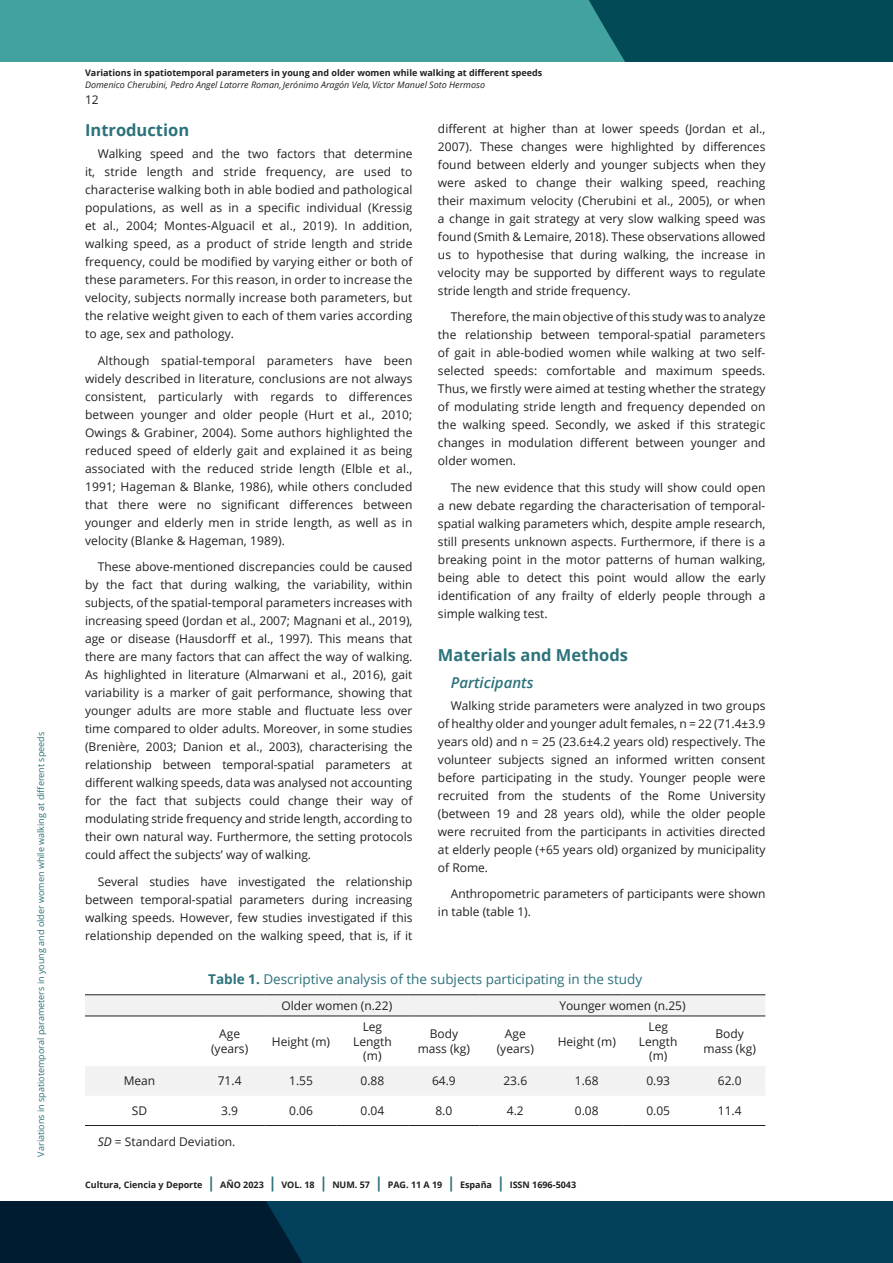
<style>
.page{position:relative;width:893px;height:1263px;background:#fff}
.page>*{position:absolute;margin:0;border:0;box-sizing:border-box;transform-origin:0 0}
.subtitulo_H3{font:700 16.5px "Open Sans";color:#2c727a}
.subtitulo_2_H3{font:italic 600 15px "Open Sans";color:#2c727a}
.subtitulo_3_H3{font:13.5px "Open Sans";color:#2c727a}
.Cuerpo_de_texto_P{font:12px/18px "Open Sans";color:#231f20;text-align:justify}
.Cuerpo_tablas{font:12px/14.4px "Open Sans";color:#231f20;text-align:center}
.t1{font:700 9px "Open Sans";color:#231f20}
.t2{font:9px "Open Sans";color:#2c727a}
.t3{font:italic 9px "Open Sans";color:#231f20}
.s1{font-weight:700}
.s2{font-style:italic}
.s3{font-size:15px;color:#2c727a}
</style>
<div class="page">
<svg style="left:0;top:1201px;width:893px;height:62px;background:#02344e"></svg>
<div style="left:0;top:0;width:893px;height:62px;background:#41a29f"></div>
<div style="left:589px;top:0;width:304px;height:62px;background:#024a56"></div>
<svg style="left:85px;top:995px;width:680px;height:100px;fill:#f2f2f2"></svg>
<hr style="left:85px;top:994px;width:109px;height:1px;background:#231f20">
<hr style="left:194px;top:994px;width:71px;height:1px;background:#231f20">
<hr style="left:265px;top:994px;width:72px;height:1px;background:#231f20">
<hr style="left:337px;top:994px;width:71px;height:1px;background:#231f20">
<hr style="left:408px;top:994px;width:72px;height:1px;background:#231f20">
<hr style="left:480px;top:994px;width:71px;height:1px;background:#231f20">
<hr style="left:551px;top:994px;width:71px;height:1px;background:#231f20">
<hr style="left:622px;top:994px;width:72px;height:1px;background:#231f20">
<hr style="left:694px;top:994px;width:71px;height:1px;background:#231f20">
<hr style="left:85px;top:1015px;width:109px;height:1px;background:#231f20">
<hr style="left:194px;top:1015px;width:71px;height:1px;background:#231f20">
<hr style="left:265px;top:1015px;width:72px;height:1px;background:#231f20">
<hr style="left:337px;top:1015px;width:71px;height:1px;background:#231f20">
<hr style="left:408px;top:1015px;width:72px;height:1px;background:#231f20">
<hr style="left:480px;top:1015px;width:71px;height:1px;background:#231f20">
<hr style="left:551px;top:1015px;width:71px;height:1px;background:#231f20">
<hr style="left:622px;top:1015px;width:72px;height:1px;background:#231f20">
<hr style="left:694px;top:1015px;width:71px;height:1px;background:#231f20">
<hr style="left:85px;top:1125px;width:109px;height:1px;background:#231f20">
<hr style="left:194px;top:1125px;width:71px;height:1px;background:#231f20">
<hr style="left:265px;top:1125px;width:72px;height:1px;background:#231f20">
<hr style="left:337px;top:1125px;width:71px;height:1px;background:#231f20">
<hr style="left:408px;top:1125px;width:72px;height:1px;background:#231f20">
<hr style="left:480px;top:1125px;width:71px;height:1px;background:#231f20">
<hr style="left:551px;top:1125px;width:71px;height:1px;background:#231f20">
<hr style="left:622px;top:1125px;width:72px;height:1px;background:#231f20">
<hr style="left:694px;top:1125px;width:71px;height:1px;background:#231f20">
<p class="t2" style="left:35px;top:1156px;width:426px;rotate:-90deg">Variations in spatiotemporal parameters in young and older women while walking at different speeds</p>
<p class="t1" style="left:85px;top:67px;width:459px">Variations in spatiotemporal parameters in young and older women while walking at different speeds</p>
<p class="t3" style="left:85px;top:79px;width:401px">Domenico Cherubini, Pedro Angel Latorre Roman, Jerónimo Aragón Vela, Víctor Manuel Soto Hermoso</p>
<p class="Cuerpo_de_texto_P" style="left:85px;top:90px;width:15px">12</p>
<p class="Cuerpo_de_texto_P" style="left:438px;top:119px;width:329px">different at higher than at lower speeds (Jordan et al., 2007). These changes were highlighted by differences found between elderly and younger subjects when they were asked to change their walking speed, reaching their maximum velocity (Cherubini et al., 2005), or when a change in gait strategy at very slow walking speed was found (Smith &amp; Lemaire, 2018). These observations allowed us to hypothesise that during walking, the increase in velocity may be supported by different ways to regulate stride length and stride frequency.</p>
<p class="Cuerpo_de_texto_P" style="left:438px;top:307px;width:329px;text-indent:13px">Therefore, the main objective of this study was to analyze the relationship between temporal-spatial parameters of gait in able-bodied women while walking at two self&shy;selected speeds: comfortable and maximum speeds.<br>Thus, we firstly were aimed at testing whether the strategy of modulating stride length and frequency depended on the walking speed. Secondly, we asked if this strategic changes in modulation different between younger and older women.</p>
<p class="Cuerpo_de_texto_P" style="left:438px;top:478px;width:329px;text-indent:13px">The new evidence that this study will show could open a new debate regarding the characterisation of temporal&shy;spatial walking parameters which, despite ample research, still presents unknown aspects. Furthermore, if there is a breaking point in the motor patterns of human walking, being able to detect this point would allow the early identification of any frailty of elderly people through a simple walking test.</p>
<p class="subtitulo_H3" style="left:438px;top:643px;width:192px">Materials and Methods</p>
<p class="subtitulo_2_H3" style="left:451px;top:672px;width:84px">Participants</p>
<p class="Cuerpo_de_texto_P" style="left:438px;top:696px;width:329px;text-indent:13px">Walking stride parameters were analyzed in two groups of healthy older and younger adult females, n = 22 (71.4±3.9 years old) and n = 25 (23.6±4.2 years old) respectively. The volunteer subjects signed an informed written consent before participating in the study. Younger people were recruited from the students of the Rome University (between 19 and 28 years old), while the older people were recruited from the participants in activities directed at elderly people (+65 years old) organized by municipality of Rome.</p>
<p class="Cuerpo_de_texto_P" style="left:438px;top:885px;width:329px;text-indent:13px">Anthropometric parameters of participants were shown in table (table 1).</p>
<p class="subtitulo_H3" style="left:85px;top:118px;width:106px">Introduction</p>
<p class="Cuerpo_de_texto_P" style="left:85px;top:145px;width:329px;text-indent:13px">Walking speed and the two factors that determine it, stride length and stride frequency, are used to characterise walking both in able bodied and pathological populations, as well as in a specific individual (Kressig et al., 2004; Montes-Alguacil et al., 2019). In addition, walking speed, as a product of stride length and stride frequency, could be modified by varying either or both of these parameters. For this reason, in order to increase the velocity, subjects normally increase both parameters, but the relative weight given to each of them varies according to age, sex and pathology.</p>
<p class="Cuerpo_de_texto_P" style="left:85px;top:351px;width:329px;text-indent:13px">Although spatial-temporal parameters have been widely described in literature, conclusions are not always consistent, particularly with regards to differences between younger and older people (Hurt et al., 2010; Owings &amp; Grabiner, 2004). Some authors highlighted the reduced speed of elderly gait and explained it as being associated with the reduced stride length (Elble et al., 1991; Hageman &amp; Blanke, 1986), while others concluded that there were no significant differences between younger and elderly men in stride length, as well as in velocity (Blanke &amp; Hageman, 1989).</p>
<p class="Cuerpo_de_texto_P" style="left:85px;top:558px;width:329px;text-indent:13px">These above-mentioned discrepancies could be caused by the fact that during walking, the variability, within subjects, of the spatial-temporal parameters increases with increasing speed (Jordan et al., 2007; Magnani et al., 2019), age or disease (Hausdorff et al., 1997). This means that there are many factors that can affect the way of walking.<br>As highlighted in literature (Almarwani et al., 2016), gait variability is a marker of gait performance, showing that younger adults are more stable and fluctuate less over time compared to older adults. Moreover, in some studies (Brenière, 2003; Danion et al., 2003), characterising the relationship between temporal-spatial parameters at different walking speeds, data was analysed not accounting for the fact that subjects could change their way of modulating stride frequency and stride length, according to their own natural way. Furthermore, the setting protocols could affect the subjects’ way of walking.</p>
<p class="Cuerpo_de_texto_P" style="left:85px;top:872px;width:329px;text-indent:13px">Several studies have investigated the relationship between temporal-spatial parameters during increasing walking speeds. However, few studies investigated if this relationship depended on the walking speed, that is, if it</p>
<p class="subtitulo_3_H3" style="left:208px;top:970px;width:435px"><span class="s1">Table 1.</span> Descriptive analysis of the subjects participating in the study</p>
<p class="Cuerpo_tablas" style="left:281px;top:998px;width:112px">Older women (n.22)</p>
<p class="Cuerpo_tablas" style="left:559px;top:998px;width:128px">Younger women (n.25)</p>
<p class="Cuerpo_tablas" style="left:211px;top:1026px;width:39px">Age (years)</p>
<p class="Cuerpo_tablas" style="left:272px;top:1034px;width:60px">Height (m)</p>
<p class="Cuerpo_tablas" style="left:353px;top:1019px;width:40px">Leg<br>Length (m)</p>
<p class="Cuerpo_tablas" style="left:418px;top:1026px;width:54px">Body mass (kg)</p>
<p class="Cuerpo_tablas" style="left:497px;top:1026px;width:39px">Age (years)</p>
<p class="Cuerpo_tablas" style="left:558px;top:1034px;width:60px">Height (m)</p>
<p class="Cuerpo_tablas" style="left:639px;top:1019px;width:40px">Leg<br>Length (m)</p>
<p class="Cuerpo_tablas" style="left:703px;top:1026px;width:54px">Body mass (kg)</p>
<p class="Cuerpo_tablas" style="left:124px;top:1073px;width:33px">Mean</p>
<p class="Cuerpo_tablas" style="left:218px;top:1073px;width:25px">71.4</p>
<p class="Cuerpo_tablas" style="left:289px;top:1073px;width:25px">1.55</p>
<p class="Cuerpo_tablas" style="left:361px;top:1073px;width:25px">0.88</p>
<p class="Cuerpo_tablas" style="left:432px;top:1073px;width:25px">64.9</p>
<p class="Cuerpo_tablas" style="left:503px;top:1073px;width:25px">23.6</p>
<p class="Cuerpo_tablas" style="left:575px;top:1073px;width:25px">1.68</p>
<p class="Cuerpo_tablas" style="left:646px;top:1073px;width:25px">0.93</p>
<p class="Cuerpo_tablas" style="left:718px;top:1073px;width:25px">62.0</p>
<p class="Cuerpo_tablas" style="left:132px;top:1103px;width:17px">SD</p>
<p class="Cuerpo_tablas" style="left:221px;top:1103px;width:18px">3.9</p>
<p class="Cuerpo_tablas" style="left:289px;top:1103px;width:25px">0.06</p>
<p class="Cuerpo_tablas" style="left:361px;top:1103px;width:25px">0.04</p>
<p class="Cuerpo_tablas" style="left:435px;top:1103px;width:18px">8.0</p>
<p class="Cuerpo_tablas" style="left:507px;top:1103px;width:18px">4.2</p>
<p class="Cuerpo_tablas" style="left:575px;top:1103px;width:25px">0.08</p>
<p class="Cuerpo_tablas" style="left:646px;top:1103px;width:25px">0.05</p>
<p class="Cuerpo_tablas" style="left:718px;top:1103px;width:25px">11.4</p>
<p class="Cuerpo_de_texto_P" style="left:98px;top:1133px;width:139px"><span class="s2">SD</span> = Standard Deviation.</p>
<p class="t1" style="left:85px;top:1179px;width:493px">Cultura, Ciencia y Deporte <span class="s3">|</span> AÑO 2023 <span class="s3">|</span> VOL. 18 <span class="s3">|</span> NUM. 57 <span class="s3">|</span> PAG. 11 A 19 <span class="s3">|</span> España <span class="s3">|</span> ISSN 1696-5043</p>
</div>
